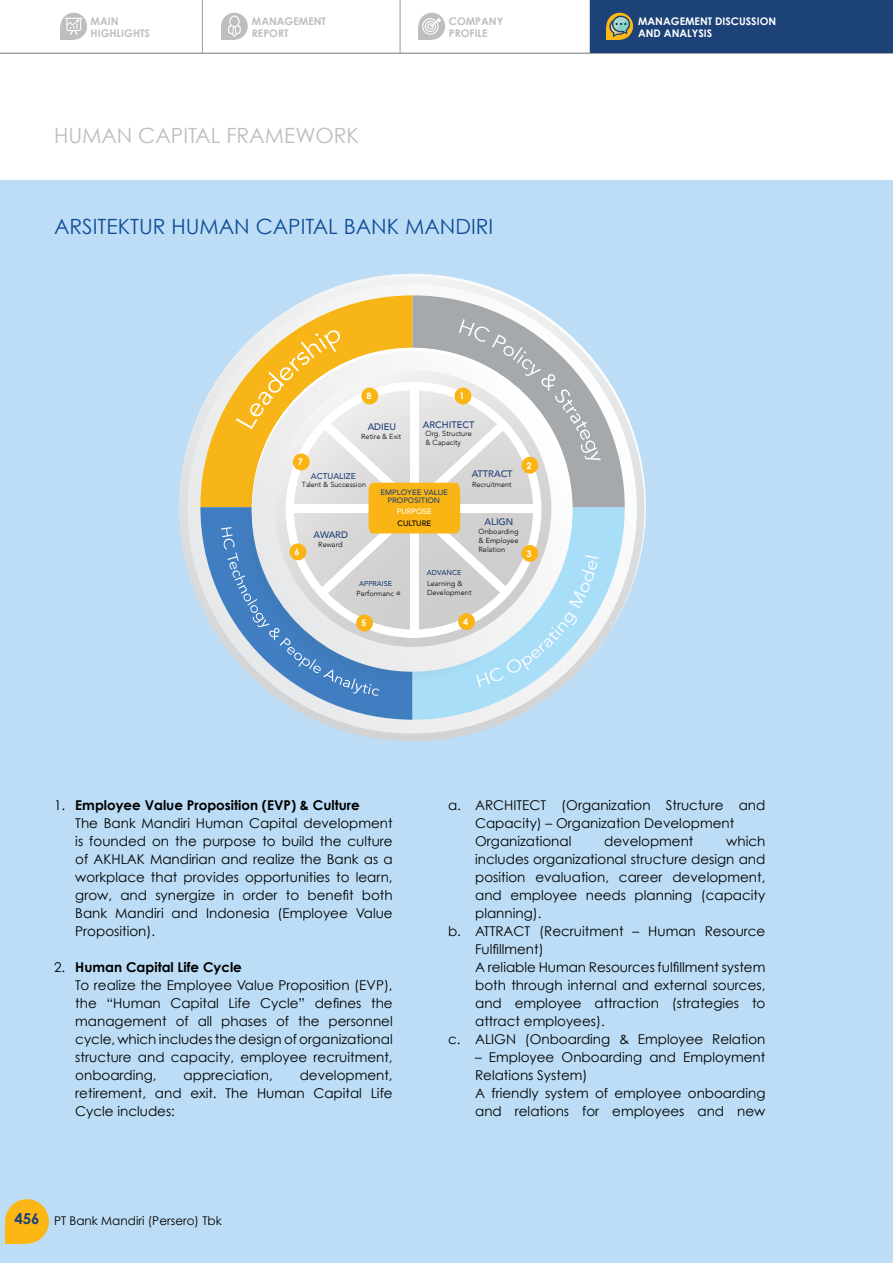
<style>
.page{position:relative;width:893px;height:1263px;background:#fff}
.page>*{position:absolute;margin:0;border:0;box-sizing:border-box;transform-origin:0 0}
.t1{font:21px "Century Gothic";color:#114d97}
.t2{font:21px "Century Gothic";color:#bcbec0}
.t3{font:13.5px/18px "Century Gothic";color:#000}
.t4{font:12px "Century Gothic";color:#000}
.t5{font:700 10.5px/12.6px "Century Gothic";color:#bcbec0}
.t6{font:700 10.5px/12.6px "Century Gothic";color:#fff}
.t7{font:500 9.45px "Avenir";color:#1f4078}
.t8{font:700 9px "Century Gothic";color:#fff}
.t9{font:500 8.4px "Avenir";color:#1f4078}
.t10{font:500 7.8px/8.2px "Avenir";color:#1f4078;text-align:center}
.t11{font:500 7.8px "Avenir";color:#fff}
.t12{font:500 7.8px "Avenir";color:#000}
.t13{font:300 7.35px/8.9px "Avenir";color:#000}
.t14{font:500 7.05px "Avenir";color:#1f4078}
.s1{font-weight:700}
.s2{font-weight:700;font-size:15px;color:#1c4278}
</style>
<div class="page">
<div style="left:0;top:180px;width:893px;height:1083px;background:#bcddf5"></div>
<svg style="left:180px;top:276px;width:464px;height:465px"></svg>
<svg style="left:200px;top:295px;width:21px;height:212px"></svg>
<svg style="left:200px;top:507px;width:213px;height:213px"></svg>
<svg style="left:413px;top:696px;width:212px;height:24px"></svg>
<svg style="left:221px;top:295px;width:404px;height:401px;background:#d0d3ca"></svg>
<div style="left:454px;top:388px;width:17px;height:16px;background:#fab515;border-radius:50%"></div>
<div style="left:293px;top:453px;width:17px;height:17px;background:#fab515;border-radius:50%"></div>
<div style="left:290px;top:543px;width:16px;height:17px;background:#fab515;border-radius:50%"></div>
<div style="left:356px;top:615px;width:17px;height:16px;background:#fab515;border-radius:50%"></div>
<div style="left:458px;top:613px;width:17px;height:17px;background:#fab515;border-radius:50%"></div>
<div style="left:521px;top:545px;width:17px;height:17px;background:#fab515;border-radius:50%"></div>
<div style="left:521px;top:457px;width:17px;height:17px;background:#fab515;border-radius:50%"></div>
<div style="left:361px;top:388px;width:17px;height:16px;background:#fab515;border-radius:50%"></div>
<div style="left:5px;top:1199px;width:44px;height:44px;background:#fdb714;border-radius:50%"></div>
<div style="left:5px;top:1221px;width:22px;height:22px;background:#fdb714"></div>
<hr style="left:202px;top:0;width:1px;height:54px;background:#9c9c9c">
<hr style="left:400px;top:0;width:1px;height:54px;background:#9c9c9c">
<div style="left:221px;top:13px;width:27px;height:27px;background:#bcbec0;border-radius:50%"></div>
<div style="left:221px;top:26px;width:13px;height:14px;background:#bcbec0"></div>
<div style="left:418px;top:13px;width:27px;height:27px;background:#bcbec0;border-radius:50%"></div>
<div style="left:418px;top:26px;width:14px;height:14px;background:#bcbec0"></div>
<svg style="left:228px;top:16px;width:13px;height:21px"></svg>
<svg style="left:422px;top:18px;width:19px;height:17px"></svg>
<svg style="left:60px;top:13px;width:27px;height:27px"></svg>
<div style="left:60px;top:26px;width:14px;height:14px;background:#bcbec0"></div>
<svg style="left:65px;top:18px;width:18px;height:17px"></svg>
<hr style="left:0;top:53px;width:893px;height:1px;background:#9c9c9c">
<div style="left:590px;top:0;width:303px;height:53px;background:#1c4278"></div>
<svg style="left:606px;top:13px;width:27px;height:27px"></svg>
<div style="left:606px;top:26px;width:14px;height:14px;background:#fcb814"></div>
<svg style="left:609px;top:16px;width:21px;height:21px"></svg>
<p class="t5" style="left:91px;top:14px;width:61px">MAIN<br>HIGHLIGHTS</p>
<p class="t6" style="left:638px;top:14px;width:140px">MANAGEMENT DISCUSSION<br>AND ANALYSIS</p>
<p class="t5" style="left:252px;top:14px;width:25px">Management<br>Report</p>
<p class="t5" style="left:449px;top:14px;width:41px">Company<br>Pro</p>
<p class="t5" style="left:470px;top:27px;width:10px">file</p>
<h1 class="t2" style="left:54px;top:123px;width:306px">HUMAN CAPITAL FRAMEWORK</h1>
<h1 class="t1" style="left:54px;top:214px;width:441px">ARSITEKTUR HUMAN CAPITAL BANK MANDIRI</h1>
<p class="t8" style="left:366px;top:390px;width:7px">8</p>
<p class="t8" style="left:459px;top:390px;width:7px">1</p>
<p class="t8" style="left:298px;top:456px;width:7px">7</p>
<p class="t7" style="left:368px;top:418px;width:30px">ADIEU</p>
<p class="t7" style="left:423px;top:416px;width:53px">ARCHITECT</p>
<p class="t13" style="left:361px;top:432px;width:42px">Retire &amp; Exit</p>
<p class="t13" style="left:426px;top:429px;width:48px">Org. Structure &amp; Capacity</p>
<p class="t9" style="left:311px;top:469px;width:47px">ACTUALIZE</p>
<p class="t13" style="left:302px;top:480px;width:66px">Talent &amp; Succession</p>
<p class="t8" style="left:294px;top:546px;width:7px">6</p>
<p class="t7" style="left:313px;top:526px;width:36px">AWARD</p>
<p class="t13" style="left:318px;top:540px;width:26px">Reward</p>
<p class="t10" style="left:380px;top:488px;width:69px">EMPLOYEE VALUE<br>PROPOSITION</p>
<p class="t11" style="left:397px;top:505px;width:36px">PURPOSE</p>
<p class="t12" style="left:398px;top:517px;width:35px">CULTURE</p>
<p class="t14" style="left:427px;top:566px;width:36px">ADVANCE</p>
<p class="t7" style="left:472px;top:466px;width:42px">ATTRACT</p>
<p class="t13" style="left:472px;top:480px;width:41px">Recruitment</p>
<p class="t7" style="left:484px;top:514px;width:30px">ALIGN</p>
<p class="t13" style="left:479px;top:527px;width:41px;text-align:justify">Onboarding &amp; Employee Relation</p>
<p class="t13" style="left:427px;top:579px;width:37px">Learning &amp;</p>
<p class="t14" style="left:359px;top:578px;width:35px">APPRAISE</p>
<p class="t13" style="left:356px;top:589px;width:46px">Performanc e</p>
<p class="t13" style="left:427px;top:588px;width:46px">Development</p>
<p class="t8" style="left:526px;top:460px;width:7px">2</p>
<p class="t8" style="left:526px;top:548px;width:7px">3</p>
<p class="t8" style="left:361px;top:617px;width:7px">5</p>
<p class="t8" style="left:463px;top:616px;width:7px">4</p>
<p class="t3" style="left:75px;top:796px;width:319px;text-indent:-21px">1. <span class="s1">Employee Value Proposition (EVP) &amp; Culture<br></span>The Bank Mandiri Human Capital development is founded on the purpose to build the culture of AKHLAK Mandirian and realize the Bank as a workplace that provides opportunities to learn, grow, and synergize in order to benefit both Bank Mandiri and Indonesia (Employee Value Proposition).</p>
<p class="t3" style="left:75px;top:958px;width:319px;text-indent:-21px">2. <span class="s1">Human Capital Life Cycle<br></span>To realize the Employee Value Proposition (EVP), the “Human Capital Life Cycle” defines the management of all phases of the personnel cycle, which includes the design of organizational structure and capacity, employee recruitment, onboarding,</p>
<p class="t3" style="left:184px;top:1066px;width:91px">appreciation,</p>
<p class="t3" style="left:75px;top:1066px;width:319px;text-align:justify;text-indent:224px">development, retirement, and exit. The Human Capital Life Cycle includes:</p>
<p class="t4" style="left:14px;top:1214px;width:209px"><span class="s2">456</span> PT Bank Mandiri (Persero) Tbk</p>
<p class="t3" style="left:475px;top:796px;width:292px;text-indent:-27px">a. ARCHITECT (Organization Structure and<br>Capacity) – Organization Development<br>Organizational</p>
<p class="t3" style="left:604px;top:832px;width:91px">development</p>
<p class="t3" style="left:726px;top:832px;width:41px">which</p>
<p class="t3" style="left:475px;top:850px;width:292px">includes organizational structure design and</p>
<p class="t3" style="left:475px;top:868px;width:292px">position evaluation, career development,</p>
<p class="t3" style="left:475px;top:886px;width:292px">and employee needs planning (capacity</p>
<p class="t3" style="left:475px;top:904px;width:68px">planning).</p>
<p class="t3" style="left:448px;top:922px;width:319px">b. ATTRACT (Recruitment – Human Resource</p>
<p class="t3" style="left:475px;top:940px;width:70px">Fulfillment)</p>
<p class="t3" style="left:475px;top:958px;width:292px">A reliable Human Resources fulfillment system</p>
<p class="t3" style="left:475px;top:976px;width:292px">both through internal and external sources,</p>
<p class="t3" style="left:475px;top:994px;width:292px">and employee attraction (strategies to</p>
<p class="t3" style="left:475px;top:1012px;width:131px">attract employees).</p>
<p class="t3" style="left:448px;top:1030px;width:319px">c. ALIGN (Onboarding &amp; Employee Relation</p>
<p class="t3" style="left:475px;top:1048px;width:292px">– Employee Onboarding and Employment Relations System)<br>A friendly system of employee onboarding and relations for employees and new</p>
</div>
